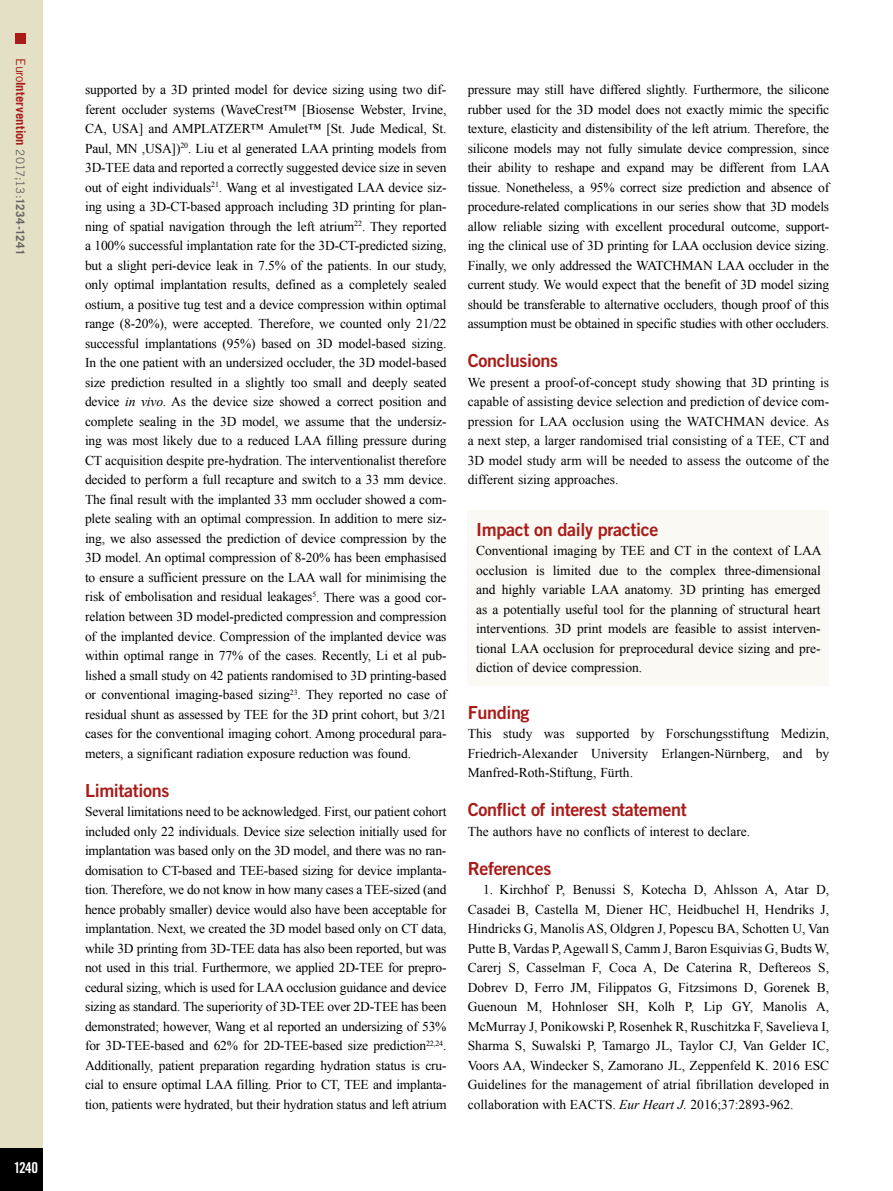
<style>
.page{position:relative;width:893px;height:1191px;background:#fff}
.page>*{position:absolute;margin:0;border:0;box-sizing:border-box;transform-origin:0 0}
.t1{font:18px "Trade Gothic LT Std Bd 2";letter-spacing:-.02em;color:#a91b18}
.t2{font:15px "Trade Gothic LT Std Bd Cn 20";color:#fff}
.t3{font:13.5px/19.5px "Times New Roman";letter-spacing:-.005em;color:#000;text-align:justify}
.t4{font:700 12.75px "Trade Gothic LT Std";letter-spacing:.005em;color:#a91b18}
.s1{font-weight:400}
.s2{font-weight:400;font-size:11.7px;color:#646363}
.s3{font-size:11.7px;color:#646363}
.s4{font-style:italic}
</style>
<div class="page">
<div style="left:0;top:0;width:43px;height:1191px;background:#e4e0c5"></div>
<div style="left:16px;top:34px;width:10px;height:10px;background:#a91b18"></div>
<div style="left:0;top:1148px;width:43px;height:43px;background:#000"></div>
<div style="left:468px;top:510px;width:361px;height:175px;background:#faf9f3"></div>
<p class="t4" style="left:29px;top:58px;width:198px;rotate:90deg"><span class="s1">Euro</span>Intervention <span class="s2">2017;13:</span><span class="s3">1234-1241</span></p>
<p class="t2" style="left:14px;top:1158px;width:26px">1240</p>
<p class="t3" style="left:85px;top:80px;width:363px">supported by a 3D printed model for device sizing using two dif&shy;ferent occluder systems (WaveCrest™ [Biosense Webster, Irvine, CA, USA] and AMPLATZER™ Amulet™ [St. Jude Medical, St.<br>Paul, MN ,USA])<sup>20</sup>. Liu et al generated LAA printing models from 3D-TEE data and reported a correctly suggested device size in seven out of eight individuals<sup>21</sup>. Wang et al investigated LAA device siz&shy;ing using a 3D-CT-based approach including 3D printing for plan&shy;ning of spatial navigation through the left atrium<sup>22</sup>. They reported a 100% successful implantation rate for the 3D-CT-predicted sizing, but a slight peri-device leak in 7.5% of the patients. In our study, only optimal implantation results, defined as a completely sealed ostium, a positive tug test and a device compression within optimal range (8-20%), were accepted. Therefore, we counted only 21/22 successful implantations (95%) based on 3D model-based sizing.<br>In the one patient with an undersized occluder, the 3D model-based size prediction resulted in a slightly too small and deeply seated device <span class="s4">in vivo</span>. As the device size showed a correct position and complete sealing in the 3D model, we assume that the undersiz&shy;ing was most likely due to a reduced LAA filling pressure during CT acquisition despite pre-hydration. The interventionalist therefore decided to perform a full recapture and switch to a 33 mm device.<br>The final result with the implanted 33 mm occluder showed a com&shy;plete sealing with an optimal compression. In addition to mere siz&shy;ing, we also assessed the prediction of device compression by the 3D model. An optimal compression of 8-20% has been emphasised to ensure a sufficient pressure on the LAA wall for minimising the risk of embolisation and residual leakages<sup>5</sup>. There was a good cor&shy;relation between 3D model-predicted compression and compression of the implanted device. Compression of the implanted device was within optimal range in 77% of the cases. Recently, Li et al pub&shy;lished a small study on 42 patients randomised to 3D printing-based or conventional imaging-based sizing<sup>23</sup>. They reported no case of residual shunt as assessed by TEE for the 3D print cohort, but 3/21 cases for the conventional imaging cohort. Among procedural para&shy;meters, a significant radiation exposure reduction was found.</p>
<h1 class="t1" style="left:85px;top:779px;width:86px">Limitations</h1>
<p class="t3" style="left:85px;top:801px;width:363px">Several limitations need to be acknowledged. First, our patient cohort included only 22 individuals. Device size selection initially used for implantation was based only on the 3D model, and there was no ran&shy;domisation to CT-based and TEE-based sizing for device implanta&shy;tion. Therefore, we do not know in how many cases a TEE-sized (and hence probably smaller) device would also have been acceptable for implantation. Next, we created the 3D model based only on CT data, while 3D printing from 3D-TEE data has also been reported, but was not used in this trial. Furthermore, we applied 2D-TEE for prepro&shy;cedural sizing, which is used for LAA occlusion guidance and device sizing as standard. The superiority of 3D-TEE over 2D-TEE has been demonstrated; however, Wang et al reported an undersizing of 53% for 3D-TEE-based and 62% for 2D-TEE-based size prediction<sup>22,24</sup>.<br>Additionally, patient preparation regarding hydration status is cru&shy;cial to ensure optimal LAA filling. Prior to CT, TEE and implanta&shy;tion, patients were hydrated, but their hydration status and left atrium</p>
<p class="t3" style="left:468px;top:80px;width:364px">pressure may still have differed slightly. Furthermore, the silicone rubber used for the 3D model does not exactly mimic the specific texture, elasticity and distensibility of the left atrium. Therefore, the silicone models may not fully simulate device compression, since their ability to reshape and expand may be different from LAA tissue. Nonetheless, a 95% correct size prediction and absence of procedure-related complications in our series show that 3D models allow reliable sizing with excellent procedural outcome, support&shy;ing the clinical use of 3D printing for LAA occlusion device sizing.<br>Finally, we only addressed the WATCHMAN LAA occluder in the current study. We would expect that the benefit of 3D model sizing should be transferable to alternative occluders, though proof of this assumption must be obtained in specific studies with other occluders.</p>
<h1 class="t1" style="left:468px;top:350px;width:92px">Conclusions</h1>
<p class="t3" style="left:468px;top:372px;width:363px">We present a proof-of-concept study showing that 3D printing is capable of assisting device selection and prediction of device com&shy;pression for LAA occlusion using the WATCHMAN device. As a next step, a larger randomised trial consisting of a TEE, CT and 3D model study arm will be needed to assess the outcome of the different sizing approaches.</p>
<h1 class="t1" style="left:476px;top:518px;width:184px">Impact on daily practice</h1>
<p class="t3" style="left:476px;top:541px;width:347px">Conventional imaging by TEE and CT in the context of LAA occlusion is limited due to the complex three-dimensional and highly variable LAA anatomy. 3D printing has emerged as a potentially useful tool for the planning of structural heart interventions. 3D print models are feasible to assist interven&shy;tional LAA occlusion for preprocedural device sizing and pre&shy;diction of device compression.</p>
<h1 class="t1" style="left:468px;top:701px;width:63px">Funding</h1>
<p class="t3" style="left:468px;top:723px;width:363px">This study was supported by Forschungsstiftung Medizin, Friedrich-Alexander University Erlangen-Nürnberg, and by Manfred-Roth-Stiftung, Fürth.</p>
<h1 class="t1" style="left:468px;top:798px;width:220px">Conflict of interest statement</h1>
<p class="t3" style="left:468px;top:821px;width:284px">The authors have no conflicts of interest to declare.</p>
<h1 class="t1" style="left:468px;top:857px;width:85px">References</h1>
<p class="t3" style="left:468px;top:879px;width:363px;text-indent:15px">1. Kirchhof P, Benussi S, Kotecha D, Ahlsson A, Atar D, Casadei B, Castella M, Diener HC, Heidbuchel H, Hendriks J, Hindricks G, Manolis AS, Oldgren J, Popescu BA, Schotten U, Van Putte B, Vardas P, Agewall S, Camm J, Baron Esquivias G, Budts W, Carerj S, Casselman F, Coca A, De Caterina R, Deftereos S, Dobrev D, Ferro JM, Filippatos G, Fitzsimons D, Gorenek B, Guenoun M, Hohnloser SH, Kolh P, Lip GY, Manolis A, McMurray J, Ponikowski P, Rosenhek R, Ruschitzka F, Savelieva I, Sharma S, Suwalski P, Tamargo JL, Taylor CJ, Van Gelder IC, Voors AA, Windecker S, Zamorano JL, Zeppenfeld K. 2016 ESC Guidelines for the management of atrial fibrillation developed in collaboration with EACTS. <span class="s4">Eur Heart J.</span> 2016;37:2893-962.</p>
</div>
